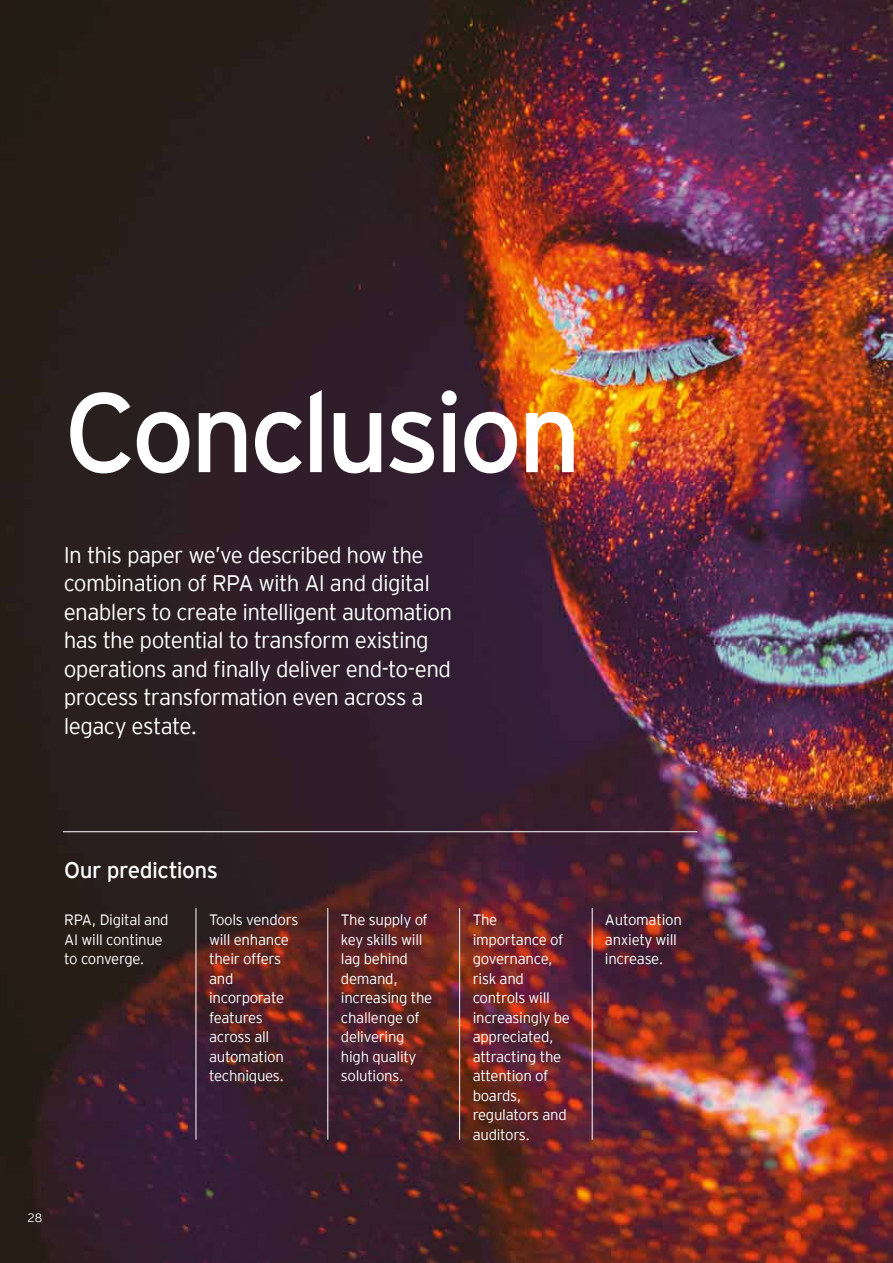
<style>
.page{position:relative;width:893px;height:1263px;background:#fff}
.page>*{position:absolute;margin:0;border:0;box-sizing:border-box;transform-origin:0 0}
.t1{font:112.5px "EY Interstate";letter-spacing:-.05em;color:#fff}
.t2{font:300 22.5px/28.5px "EY Interstate";letter-spacing:-.03em;color:#fff}
.t3{font:22.5px "EY Interstate";letter-spacing:-.025em;color:#fff}
.t4{font:300 15px/19.5px "EY Interstate";letter-spacing:-.02em;color:#fff}
.t5{font:300 12px "EY Interstate";color:#fff}
</style>
<div class="page">
<img style="left:0;top:0;width:893px;height:1263px">
<hr style="left:196px;top:908px;width:1px;height:232px;background:#fff">
<hr style="left:459px;top:908px;width:1px;height:232px;background:#fff">
<hr style="left:327px;top:908px;width:1px;height:232px;background:#fff">
<hr style="left:592px;top:908px;width:1px;height:232px;background:#fff">
<hr style="left:63px;top:831px;width:634px;height:1px;background:#fff">
<h1 class="t1" style="left:64px;top:352px;width:519px">Conclusion</h1>
<p class="t2" style="left:64px;top:539px;width:390px">In this paper we’ve described how the combination of RPA with AI and digital enablers to create intelligent automation has the potential to transform existing operations and finally deliver end-to-end process transformation even across a legacy estate.</p>
<h2 class="t3" style="left:64px;top:854px;width:155px">Our predictions</h2>
<p class="t4" style="left:209px;top:909px;width:91px">Tools vendors will enhance their offers and incorporate features across all automation techniques.</p>
<p class="t4" style="left:341px;top:909px;width:93px">The supply of key skills will lag behind demand, increasing the challenge of delivering high quality solutions.</p>
<p class="t4" style="left:473px;top:909px;width:99px">The importance of governance, risk and controls will increasingly be appreciated, attracting the attention of boards, regulators and auditors.</p>
<p class="t4" style="left:605px;top:909px;width:78px">Automation anxiety will increase.</p>
<p class="t4" style="left:64px;top:909px;width:106px">RPA, Digital and<br>AI will continue to converge.</p>
<p class="t5" style="left:28px;top:1209px;width:16px">28</p>
</div>
